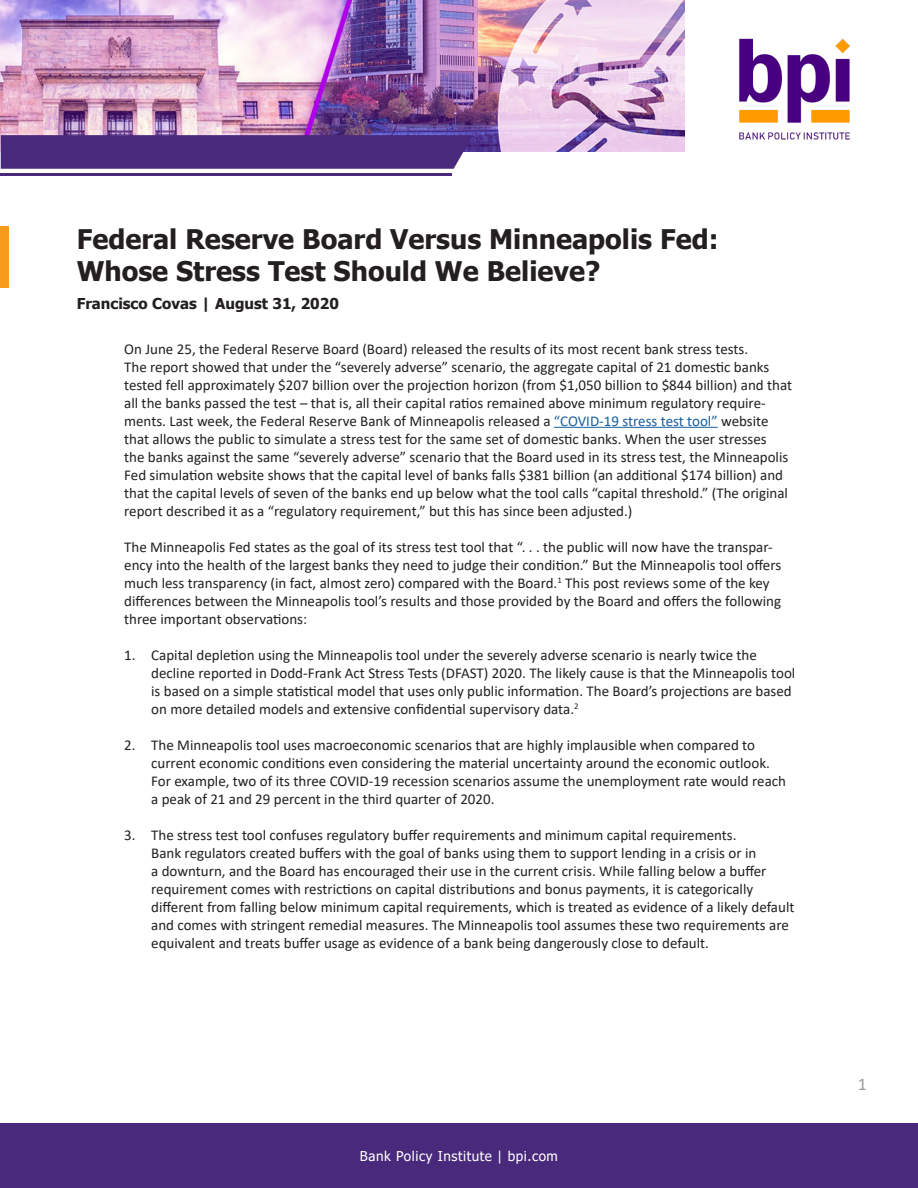
<style>
.page{position:relative;width:918px;height:1188px;background:#fff}
.page>*{position:absolute;margin:0;border:0;box-sizing:border-box;transform-origin:0 0}
.t1{font:700 27px/32.4px "Tahoma";color:#231f20}
.t2{font:18px "Calibri";color:#9d9fa2}
.t3{font:15px/18px "Calibri";color:#231f20}
.t4{font:700 15px "Tahoma";color:#231f20}
.t5{font:13.5px "Tahoma";letter-spacing:.04em;color:#fff}
.s1{color:#175d9e}
</style>
<div class="page">
<div style="left:0;top:1123px;width:918px;height:65px;background:#49297b"></div>
<hr style="left:554px;top:427px;width:164px;height:1px;background:#175d9e">
<img style="left:0;top:0;width:684px;height:152px">
<div style="left:1px;top:135px;width:472px;height:34px;background:#49297b"></div>
<hr style="left:0;top:174px;width:451px;height:2px;background:#49297b">
<img style="left:739px;top:38px;width:111px;height:102px">
<div style="left:0;top:226px;width:9px;height:61px;background:#f89a1c"></div>
<p class="t1" style="left:77px;top:224px;width:643px">Federal Reserve Board Versus Minneapolis Fed:<br>Whose Stress Test Should We Believe?</p>
<p class="t4" style="left:77px;top:293px;width:264px">Francisco Covas | August 31, 2020</p>
<p class="t3" style="left:124px;top:339px;width:669px">On June 25, the Federal Reserve Board (Board) released the results of its most recent bank stress tests.<br>The report showed that under the “severely adverse” scenario, the aggregate capital of 21 domestic banks tested fell approximately $207 billion over the projection horizon (from $1,050 billion to $844 billion) and that all the banks passed the test – that is, all their capital ratios remained above minimum regulatory require&shy;ments. Last week, the Federal Reserve Bank of Minneapolis released a <span class="s1">“COVID-19 stress test tool”</span> website that allows the public to simulate a stress test for the same set of domestic banks. When the user stresses<br>the banks against the same “severely adverse” scenario that the Board used in its stress test, the Minneapolis Fed simulation website shows that the capital level of banks falls $381 billion (an additional $174 billion) and that the capital levels of seven of the banks end up below what the tool calls “capital threshold.” (The original report described it as a “regulatory requirement,” but this has since been adjusted.)</p>
<p class="t3" style="left:124px;top:537px;width:659px">The Minneapolis Fed states as the goal of its stress test tool that “. . . the public will now have the transpar&shy;ency into the health of the largest banks they need to judge their condition.” But the Minneapolis tool offers much less transparency (in fact, almost zero) compared with the Board.<sup>1</sup> This post reviews some of the key differences between the Minneapolis tool’s results and those provided by the Board and offers the following three important observations:</p>
<p class="t3" style="left:151px;top:645px;width:646px;text-indent:-27px">1. Capital depletion using the Minneapolis tool under the severely adverse scenario is nearly twice the decline reported in Dodd-Frank Act Stress Tests (DFAST) 2020. The likely cause is that the Minneapolis tool is based on a simple statistical model that uses only public information. The Board’s projections are based on more detailed models and extensive confidential supervisory data.<sup>2</sup></p>
<p class="t3" style="left:151px;top:735px;width:636px;text-indent:-27px">2. The Minneapolis tool uses macroeconomic scenarios that are highly implausible when compared to current economic conditions even considering the material uncertainty around the economic outlook.<br>For example, two of its three COVID-19 recession scenarios assume the unemployment rate would reach a peak of 21 and 29 percent in the third quarter of 2020.</p>
<p class="t3" style="left:151px;top:825px;width:645px;text-indent:-27px">3. The stress test tool confuses regulatory buffer requirements and minimum capital requirements.<br>Bank regulators created buffers with the goal of banks using them to support lending in a crisis or in<br>a downturn, and the Board has encouraged their use in the current crisis. While falling below a buffer requirement comes with restrictions on capital distributions and bonus payments, it is categorically different from falling below minimum capital requirements, which is treated as evidence of a likely default and comes with stringent remedial measures. The Minneapolis tool assumes these two requirements are equivalent and treats buffer usage as evidence of a bank being dangerously close to default.</p>
<p class="t5" style="left:360px;top:1147px;width:199px">Bank Policy Institute | bpi.com</p>
<p class="t2" style="left:858px;top:1071px;width:11px">1</p>
</div>
